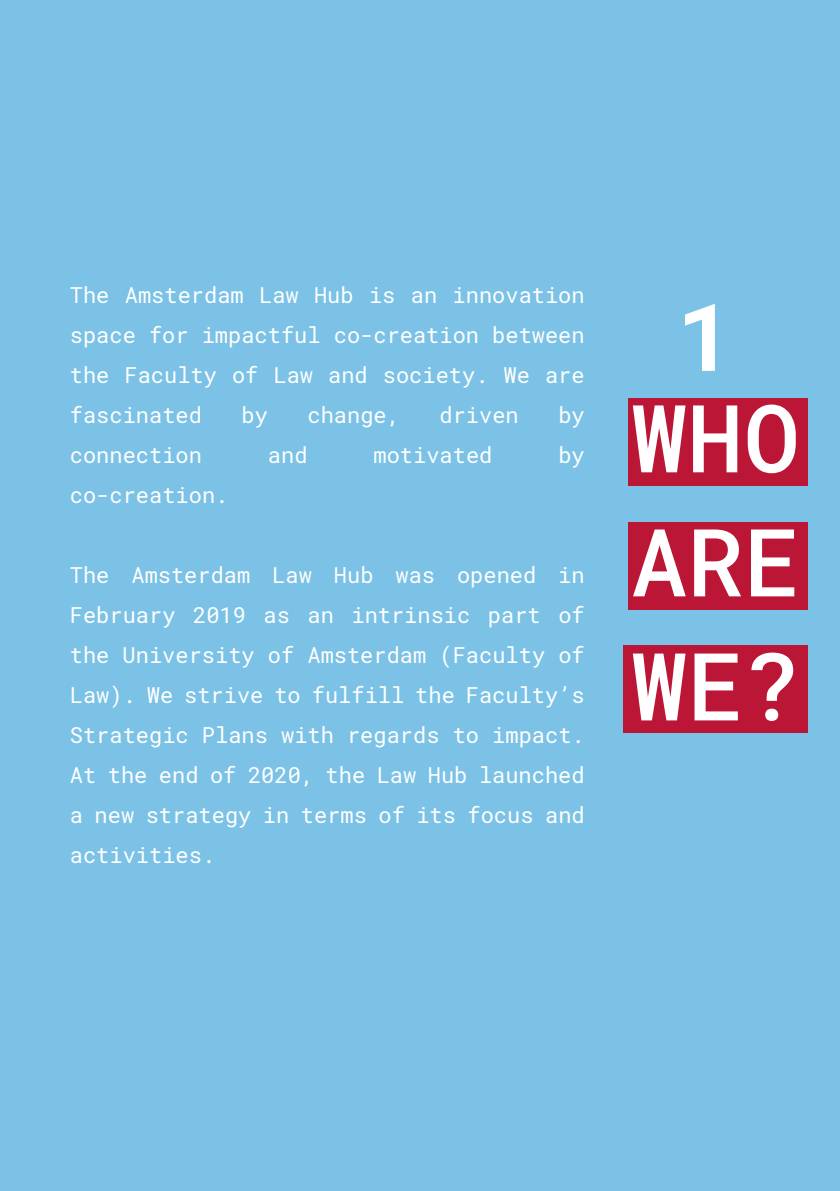
<style>
.page{position:relative;width:840px;height:1191px;background:#fff}
.page>*{position:absolute;margin:0;border:0;box-sizing:border-box;transform-origin:0 0}
.t1{font:500 94px/124px "Roboto Mono";color:#fff;text-align:justify}
.t2{font:700 94px "Roboto Mono";color:#fff}
.t3{font:22px/40px "Roboto Mono";color:#fff;text-align:justify}
</style>
<div class="page">
<div style="left:0;top:0;width:839px;height:1191px;background:#7bc2e6"></div>
<div style="left:628px;top:398px;width:179px;height:87px;background:#bc1636"></div>
<div style="left:628px;top:522px;width:179px;height:88px;background:#bc1636"></div>
<div style="left:623px;top:645px;width:184px;height:87px;background:#bc1636"></div>
<p class="t3" style="left:70px;top:274px;width:516px">The Amsterdam Law Hub is an innovation space for impactful co-creation between the Faculty of Law and society. We are fascinated</p>
<p class="t3" style="left:241px;top:394px;width:28px">by</p>
<p class="t3" style="left:307px;top:394px;width:94px">change,</p>
<p class="t3" style="left:439px;top:394px;width:81px">driven</p>
<p class="t3" style="left:558px;top:394px;width:28px">by</p>
<p class="t3" style="left:70px;top:434px;width:133px">connection</p>
<p class="t3" style="left:268px;top:434px;width:41px">and</p>
<p class="t3" style="left:373px;top:434px;width:120px">motivated</p>
<p class="t3" style="left:558px;top:434px;width:28px">by</p>
<p class="t3" style="left:70px;top:474px;width:160px">co-creation.</p>
<p class="t3" style="left:70px;top:554px;width:516px">The Amsterdam Law Hub was opened in February 2019 as an intrinsic part of the University of Amsterdam (Faculty of Law). We strive to fulfill the Faculty’s Strategic Plans with regards to impact.<br>At the end of 2020, the Law Hub launched a new strategy in terms of its focus and activities.</p>
<h1 class="t2" style="left:676px;top:271px;width:58px">1</h1>
<h1 class="t1" style="left:630px;top:373px;width:171px">WHO ARE WE?</h1>
</div>
